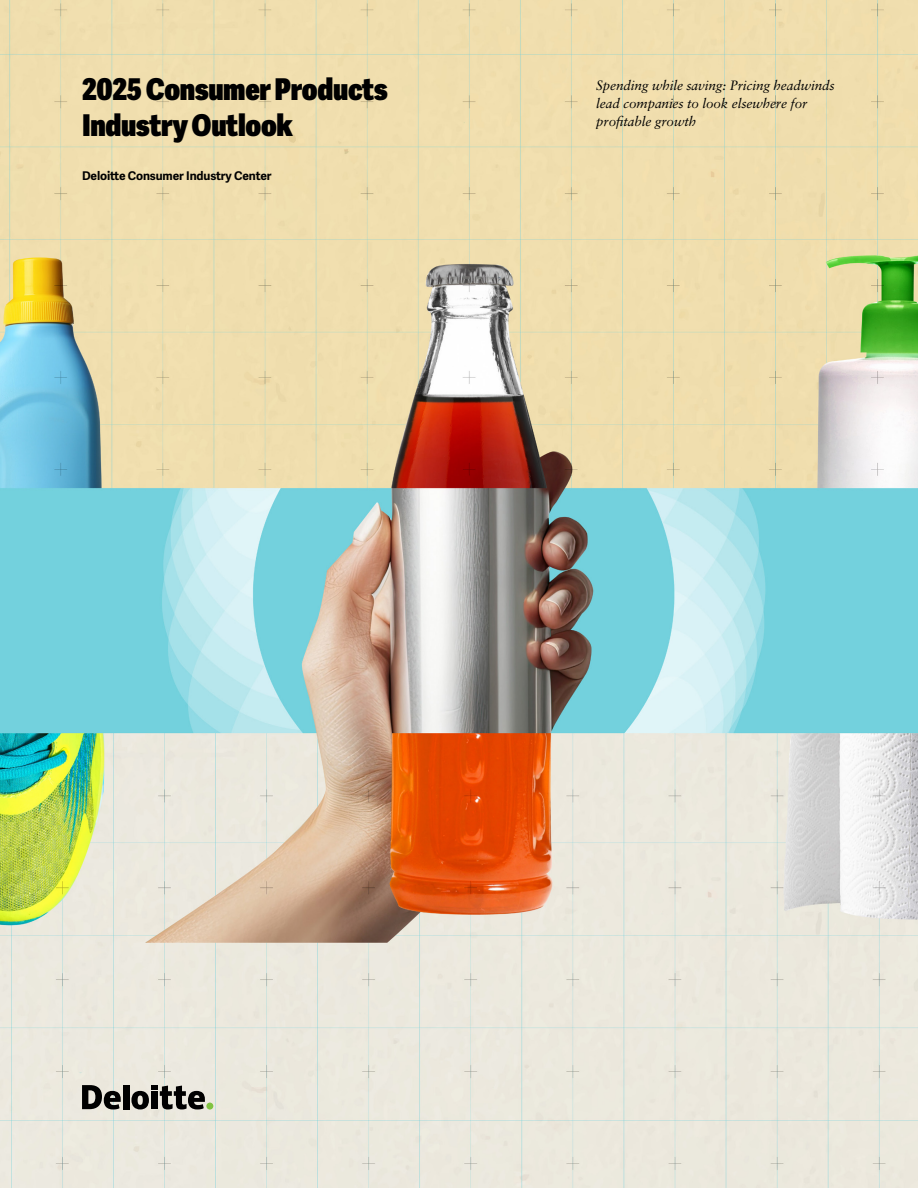
<style>
.page{position:relative;width:918px;height:1188px;background:#fff}
.page>*{position:absolute;margin:0;border:0;box-sizing:border-box;transform-origin:0 0}
.t1{font:800 30px/36px "Adelle Sans Cnd";letter-spacing:-.01em;color:#000}
.DEK{font:italic 13.5px/18px "Sabon LT Pro";letter-spacing:-.01em;color:#000}
.Center_attribution{font:700 12px "Adelle Sans";letter-spacing:-.01em;color:#000}
</style>
<div class="page">
<img style="left:0;top:0;width:918px;height:1188px">
<div style="left:206px;top:1103px;width:7px;height:7px;background:#80c342;border-radius:50%"></div>
<div style="left:123px;top:1085px;width:6px;height:24px;background:#000"></div>
<svg style="left:131px;top:1085px;width:74px;height:24px;background:#6a6964"></svg>
<svg style="left:82px;top:1085px;width:39px;height:24px"></svg>
<p class="t1" style="left:82px;top:72px;width:307px">2025 Consumer Products<br>Industry Outlook</p>
<p class="DEK" style="left:596px;top:75px;width:240px">Spending while saving: Pricing headwinds lead companies to look elsewhere for profitable growth</p>
<p class="Center_attribution" style="left:82px;top:169px;width:191px">Deloitte Consumer Industry Center</p>
</div>
